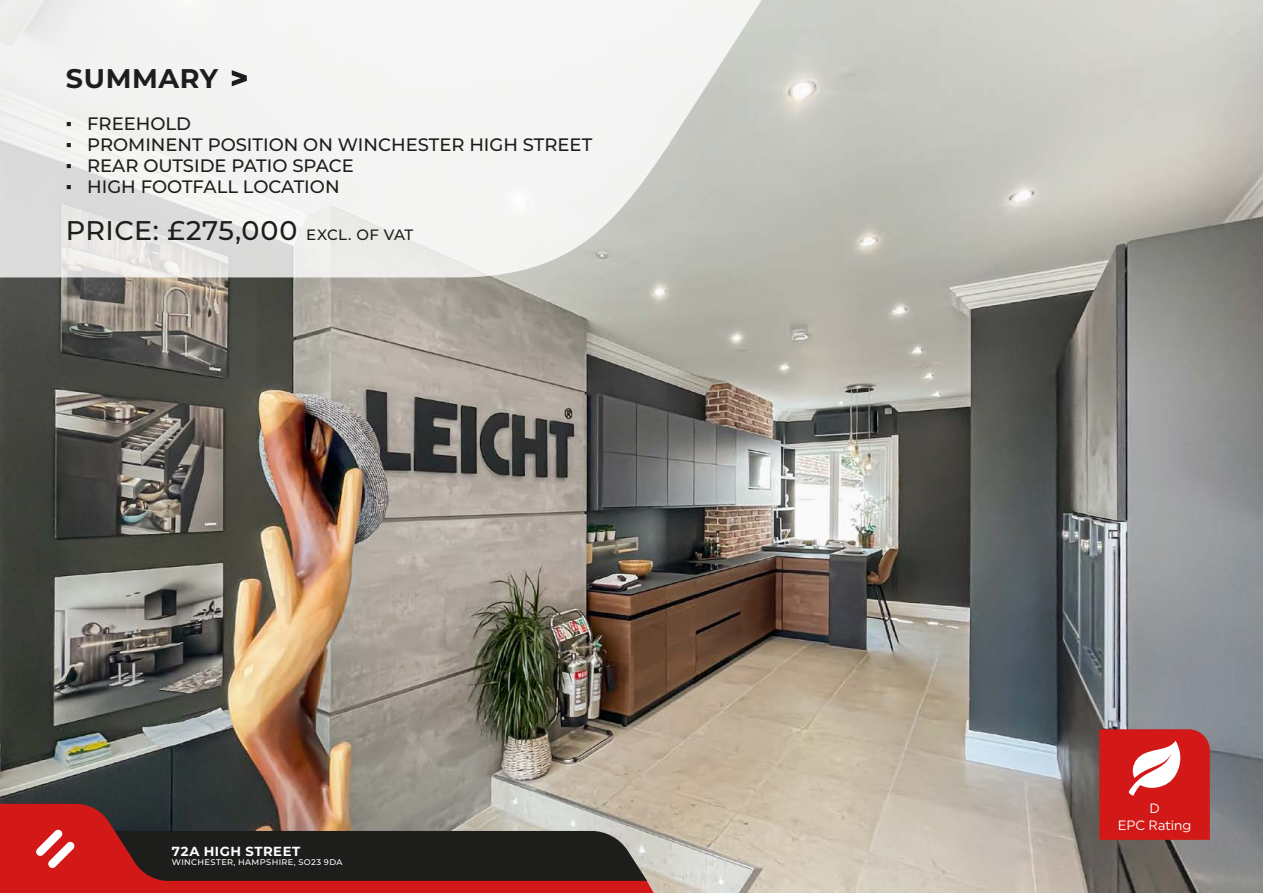
<style>
.page{position:relative;width:1263px;height:893px;background:#fff}
.page>*{position:absolute;margin:0;border:0;box-sizing:border-box;transform-origin:0 0}
.t1{font:500 27px "Montserrat";letter-spacing:.015em;color:#1d1d1b}
.t2{font:700 27px "Montserrat";letter-spacing:.025em;color:#1d1d1b}
.t3{font:500 18px "Montserrat";color:#1d1d1b}
.t4{font:13.5px/16.2px "Uniform";color:#fff;text-align:center}
.t5{font:700 13.2px "Montserrat";letter-spacing:.04em;color:#fff}
.t6{font:500 8.25px "Montserrat";letter-spacing:.045em;color:#fff}
.s1{font-family:"Arial";font-weight:400}
.s2{font-size:15px}
</style>
<div class="page">
<img style="left:0;top:0;width:1263px;height:893px">
<svg style="left:0;top:0;width:874px;height:277px;fill:#f2f3f2"></svg>
<svg style="left:0;top:804px;width:654px;height:89px"></svg>
<svg style="left:232px;top:70px;width:15px;height:16px"></svg>
<svg style="left:36px;top:829px;width:611px;height:52px"></svg>
<svg style="left:1099px;top:729px;width:111px;height:111px"></svg>
<h1 class="t2" style="left:66px;top:59px;width:154px">SUMMARY</h1>
<p class="t3" style="left:66px;top:111px;width:127px"><span class="s1">▪</span> FREEHOLD</p>
<p class="t3" style="left:66px;top:132px;width:528px"><span class="s1">▪</span> PROMINENT POSITION ON WINCHESTER HIGH STREET</p>
<p class="t3" style="left:66px;top:153px;width:289px"><span class="s1">▪</span> REAR OUTSIDE PATIO SPACE</p>
<p class="t3" style="left:66px;top:174px;width:275px"><span class="s1">▪</span> HIGH FOOTFALL LOCATION</p>
<h1 class="t1" style="left:66px;top:212px;width:349px">PRICE: £275,000 <span class="s2">EXCL. OF VAT</span></h1>
<p class="t5" style="left:172px;top:841px;width:130px">72A HIGH STREET</p>
<p class="t6" style="left:172px;top:857px;width:172px">WINCHESTER, HAMPSHIRE, SO23 9DA</p>
<p class="t4" style="left:1118px;top:800px;width:75px">D<br>EPC Rating</p>
</div>
